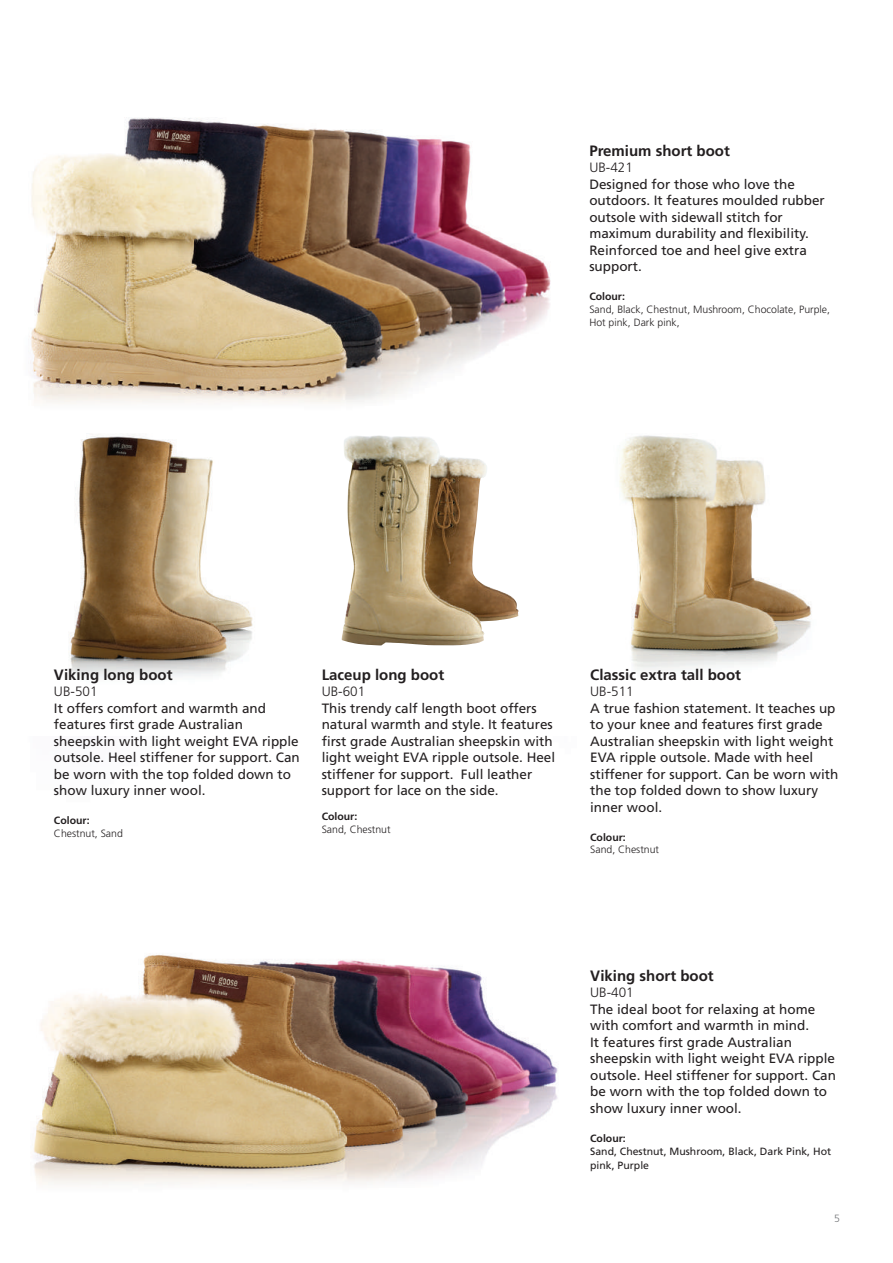
<style>
.page{position:relative;width:893px;height:1263px;background:#fff}
.page>*{position:absolute;margin:0;border:0;box-sizing:border-box;transform-origin:0 0}
.t1{font:700 15px "Frutiger LT Std";color:#231f20}
.t2{font:13.5px/16.5px "Frutiger LT Std";color:#231f20}
.t3{font:300 13.5px "Frutiger LT Std";color:#231f20}
.t4{font:300 10.5px/12.6px "Frutiger LT Std";color:#231f20}
.t5{font:10.5px/13.5px "Frutiger LT Std";color:#231f20}
.t6{font:700 10.5px "Frutiger LT Std";color:#231f20}
.t7{font:300 10.5px "Frutiger LT Std";color:#76787b}
</style>
<div class="page">
<img style="left:30px;top:117px;width:521px;height:287px">
<img style="left:619px;top:435px;width:193px;height:235px">
<img style="left:69px;top:435px;width:184px;height:244px">
<img style="left:33px;top:954px;width:525px;height:231px">
<img style="left:341px;top:435px;width:178px;height:210px">
<p class="t1" style="left:589px;top:142px;width:142px">Premium short boot</p>
<p class="t3" style="left:589px;top:160px;width:45px">UB-421</p>
<p class="t2" style="left:589px;top:176px;width:237px">Designed for those who love the outdoors. It features moulded rubber outsole with sidewall stitch for maximum durability and flexibility.<br>Reinforced toe and heel give extra support.</p>
<p class="t6" style="left:589px;top:291px;width:37px">Colour:</p>
<p class="t4" style="left:589px;top:303px;width:242px">Sand, Black, Chestnut, Mushroom, Chocolate, Purple,<br>Hot pink, Dark pink,</p>
<p class="t1" style="left:54px;top:665px;width:120px">Viking long boot</p>
<p class="t3" style="left:54px;top:684px;width:45px">UB-501</p>
<p class="t2" style="left:54px;top:700px;width:247px">It offers comfort and warmth and features first grade Australian sheepskin with light weight EVA ripple outsole. Heel stiffener for support. Can be worn with the top folded down to show luxury inner wool.</p>
<p class="t6" style="left:54px;top:814px;width:37px">Colour:</p>
<p class="t4" style="left:54px;top:827px;width:70px">Chestnut, Sand</p>
<p class="t1" style="left:322px;top:665px;width:124px">Laceup long boot</p>
<p class="t3" style="left:322px;top:684px;width:45px">UB-601</p>
<p class="t2" style="left:322px;top:700px;width:235px">This trendy calf length boot offers natural warmth and style. It features first grade Australian sheepskin with light weight EVA ripple outsole. Heel stiffener for support. Full leather support for lace on the side.</p>
<p class="t6" style="left:322px;top:810px;width:37px">Colour:</p>
<p class="t4" style="left:322px;top:823px;width:70px">Sand, Chestnut</p>
<p class="t1" style="left:590px;top:665px;width:152px">Classic extra tall boot</p>
<p class="t3" style="left:590px;top:684px;width:45px">UB-511</p>
<p class="t2" style="left:590px;top:700px;width:250px">A true fashion statement. It teaches up to your knee and features first grade Australian sheepskin with light weight EVA ripple outsole. Made with heel stiffener for support. Can be worn with the top folded down to show luxury inner wool.</p>
<p class="t6" style="left:590px;top:831px;width:37px">Colour:</p>
<p class="t4" style="left:590px;top:843px;width:70px">Sand, Chestnut</p>
<p class="t1" style="left:590px;top:967px;width:125px">Viking short boot</p>
<p class="t3" style="left:590px;top:985px;width:45px">UB-401</p>
<p class="t2" style="left:590px;top:1001px;width:247px">The ideal boot for relaxing at home with comfort and warmth in mind.<br>It features first grade Australian sheepskin with light weight EVA ripple outsole. Heel stiffener for support. Can be worn with the top folded down to show luxury inner wool.</p>
<p class="t6" style="left:590px;top:1132px;width:37px">Colour:</p>
<p class="t5" style="left:590px;top:1145px;width:242px">Sand, Chestnut, Mushroom, Black, Dark Pink, Hot pink, Purple</p>
<p class="t7" style="left:834px;top:1212px;width:7px">5</p>
</div>
